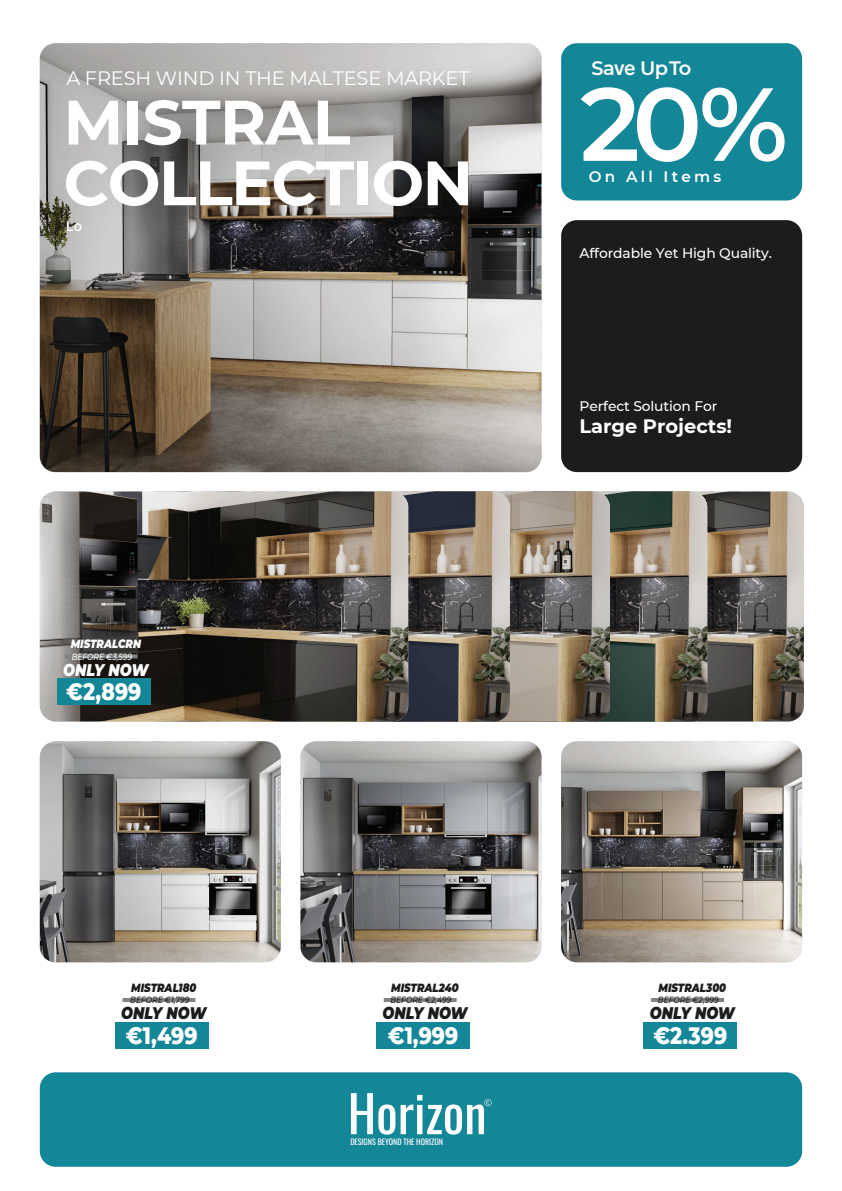
<style>
.page{position:relative;width:842px;height:1191px;background:#fff}
.page>*{position:absolute;margin:0;border:0;box-sizing:border-box;transform-origin:0 0}
.t1{font:600 103.6px "Montserrat";color:#fff}
.t2{font:700 62.6px/60.7px "Montserrat";letter-spacing:-.025em;color:#fff}
.t3{font:800 24.2px "Montserrat";color:#fff;scale:.84 1}
.t4{font:19.4px "Montserrat";letter-spacing:-.01em;color:#fff}
.t5{font:700 19.4px "Montserrat";color:#fff}
.t6{font:600 19.4px "Montserrat";color:#fff}
.t7{font:italic 900 16.8px "Montserrat";color:#1c1c1c;scale:.84 1}
.t8{font:italic 900 16.8px "Montserrat";color:#fff;scale:.84 1}
.t9{font:600 15.2px "Montserrat";letter-spacing:.215em;color:#fff}
.t10{font:500 13.9px "Montserrat";letter-spacing:-.01em;color:#fff}
.t11{font:500 13.9px "Inter";color:#fff}
.t12{font:italic 900 11.9px "Montserrat";color:#1c1c1c;scale:.84 1}
.t13{font:italic 900 11.9px "Montserrat";color:#fff;scale:.84 1}
.t14{font:italic 500 9px "Montserrat";color:#1c1c1c;scale:.84 1}
.t15{font:italic 500 9px "Montserrat";color:#fff;scale:.84 1}
.t16{font:8px "Oswald";color:#fff}
.s1{font-family:"Inter"}
</style>
<div class="page">
<img style="left:707px;top:491px;width:97px;height:230px">
<img style="left:610px;top:491px;width:97px;height:230px">
<div style="left:561px;top:43px;width:241px;height:157px;background:#138698;border-radius:16px"></div>
<img style="left:510px;top:491px;width:100px;height:230px">
<img style="left:561px;top:741px;width:241px;height:221px">
<img style="left:408px;top:491px;width:102px;height:230px">
<img style="left:300px;top:741px;width:241px;height:221px">
<img style="left:40px;top:741px;width:241px;height:221px">
<div style="left:561px;top:220px;width:241px;height:252px;background:#1c1c1c"></div>
<img style="left:40px;top:43px;width:501px;height:429px">
<div style="left:40px;top:1072px;width:762px;height:94px;background:#138698;border-radius:16px"></div>
<svg style="left:351px;top:1093px;width:44px;height:41px"></svg>
<svg style="left:401px;top:1094px;width:91px;height:40px"></svg>
<hr style="left:123px;top:998px;width:72px;height:4px;background:#818282">
<div style="left:115px;top:1021px;width:94px;height:27px;background:#138698"></div>
<img style="left:40px;top:491px;width:368px;height:230px">
<svg style="left:65px;top:654px;width:72px;height:4px"></svg>
<div style="left:57px;top:678px;width:94px;height:27px;background:#138698"></div>
<hr style="left:384px;top:998px;width:73px;height:4px;background:#818282">
<div style="left:376px;top:1021px;width:94px;height:27px;background:#138698"></div>
<hr style="left:651px;top:998px;width:73px;height:4px;background:#818282">
<div style="left:643px;top:1021px;width:94px;height:27px;background:#138698"></div>
<h3 class="t4" style="left:66px;top:65px;width:405px">A FRESH WIND IN THE MALTESE MARKET</h3>
<h2 class="t2" style="left:64px;top:89px;width:411px">MISTRAL<br>COLLECTION</h2>
<p class="t11" style="left:66px;top:216px;width:18px">Lo</p>
<p class="t13" style="left:71px;top:635px;width:85px">MISTRALCRN</p>
<p class="t15" style="left:72px;top:650px;width:73px">BEFORE €3,599</p>
<p class="t8" style="left:63px;top:657px;width:103px">ONLY NOW</p>
<h3 class="t3" style="left:66px;top:674px;width:91px">€2,899</h3>
<h3 class="t6" style="left:591px;top:54px;width:101px">Sa<span class="s1">ve</span> Up To</h3>
<h1 class="t1" style="left:580px;top:51px;width:210px">20%</h1>
<p class="t9" style="left:589px;top:166px;width:134px">On All Items</p>
<p class="t10" style="left:579px;top:243px;width:194px">Affordable Yet High Quality.</p>
<p class="t10" style="left:579px;top:396px;width:139px">Perfect Solution For</p>
<h3 class="t5" style="left:579px;top:412px;width:154px">Large Projects!</h3>
<p class="t12" style="left:131px;top:978px;width:79px">MISTRAL180</p>
<p class="t14" style="left:130px;top:993px;width:72px">BEFORE €1,799</p>
<p class="t7" style="left:121px;top:1000px;width:103px">ONLY NOW</p>
<h3 class="t3" style="left:126px;top:1017px;width:87px">€1,499</h3>
<p class="t12" style="left:391px;top:978px;width:82px">MISTRAL240</p>
<p class="t14" style="left:390px;top:993px;width:74px">BEFORE €2,499</p>
<p class="t7" style="left:382px;top:1000px;width:103px">ONLY NOW</p>
<h3 class="t3" style="left:388px;top:1017px;width:86px">€1,999</h3>
<p class="t16" style="left:350px;top:1134px;width:94px">DESIGNS BEYOND THE HORIZON</p>
<p class="t12" style="left:658px;top:978px;width:82px">MISTRAL300</p>
<p class="t14" style="left:658px;top:993px;width:74px">BEFORE €2,999</p>
<p class="t7" style="left:650px;top:1000px;width:103px">ONLY NOW</p>
<h3 class="t3" style="left:653px;top:1017px;width:89px">€2.399</h3>
</div>
